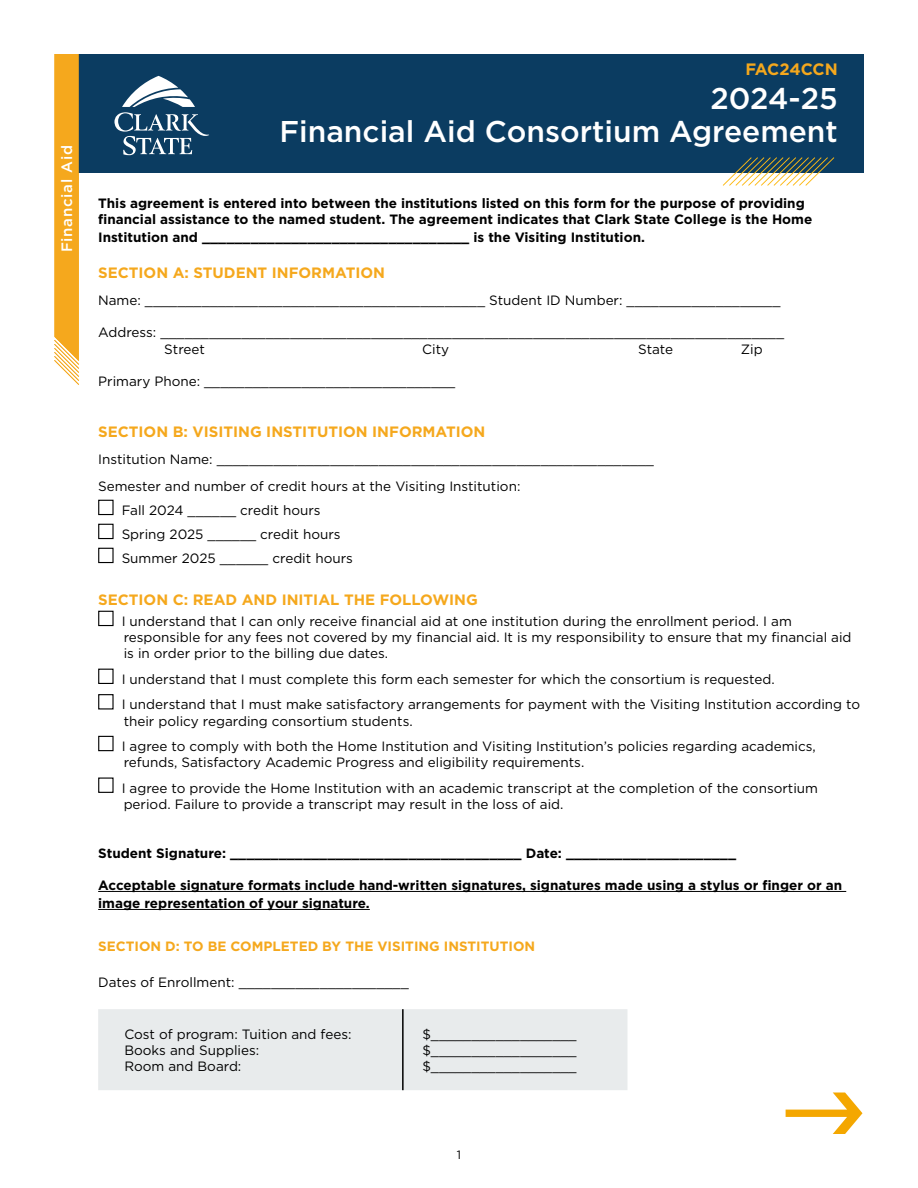
<style>
.page{position:relative;width:918px;height:1188px;background:#fff}
.page>*{position:absolute;margin:0;border:0;box-sizing:border-box;transform-origin:0 0}
.t1{font:500 30px/33px "Gotham";color:#fff;text-align:right}
.t2{font:700 16.5px "Gotham";letter-spacing:-.015em;color:#f5a81d}
.t3{font:700 15px "Gotham";color:#f5a81d}
.t4{font:500 15px "Gotham";letter-spacing:.05em;color:#fff}
.t5{font:13.5px/16.2px "Gotham";color:#000}
.t6{font:700 13.5px/16.2px "Gotham";color:#000}
.t7{font:700 13.5px "Gotham";color:#f5a81d}
.t8{font:12px "Gotham";color:#000}
</style>
<div class="page">
<div style="left:74px;top:54px;width:790px;height:118px;background:#0b3c61"></div>
<svg style="left:723px;top:157px;width:111px;height:29px"></svg>
<hr style="left:98px;top:891px;width:748px;height:1px;background:#000">
<hr style="left:98px;top:909px;width:272px;height:1px;background:#000">
<div style="left:98px;top:500px;width:16px;height:15px;border:1px solid #000"></div>
<div style="left:98px;top:524px;width:16px;height:15px;border:1px solid #000"></div>
<div style="left:98px;top:548px;width:16px;height:15px;border:1px solid #000"></div>
<div style="left:98px;top:611px;width:16px;height:15px;border:1px solid #000"></div>
<div style="left:98px;top:669px;width:16px;height:15px;border:1px solid #000"></div>
<div style="left:98px;top:694px;width:16px;height:16px;border:1px solid #000"></div>
<div style="left:98px;top:736px;width:16px;height:15px;border:1px solid #000"></div>
<div style="left:98px;top:778px;width:16px;height:15px;border:1px solid #000"></div>
<div style="left:98px;top:1009px;width:529px;height:81px;background:#e8ebec"></div>
<hr style="left:402px;top:1009px;width:2px;height:81px;background:#000">
<svg style="left:54px;top:54px;width:25px;height:331px;background:#f5ae2f"></svg>
<svg style="left:114px;top:76px;width:95px;height:79px"></svg>
<svg style="left:786px;top:1093px;width:76px;height:41px"></svg>
<p class="t4" style="left:57px;top:252px;width:109px;rotate:-90deg">Financial Aid</p>
<p class="t2" style="left:745px;top:58px;width:94px">FAC24CCN</p>
<h1 class="t1" style="left:280px;top:82px;width:560px">2024-25<br>Financial Aid Consortium Agreement</h1>
<p class="t6" style="left:98px;top:195px;width:716px">This agreement is entered into between the institutions listed on this form for the purpose of providing financial assistance to the named student. The agreement indicates that Clark State College is the Home</p>
<p class="t6" style="left:98px;top:229px;width:548px">Institution and _________________________________ is the Visiting Institution.</p>
<p class="t3" style="left:98px;top:263px;width:288px">SECTION A: STUDENT INFORMATION</p>
<p class="t5" style="left:98px;top:292px;width:684px">Name: __________________________________________ Student ID Number: ___________________</p>
<p class="t5" style="left:164px;top:324px;width:621px;text-indent:-66px">Address: _____________________________________________________________________________<br>Street</p>
<p class="t5" style="left:422px;top:341px;width:28px">City</p>
<p class="t5" style="left:638px;top:341px;width:37px">State</p>
<p class="t5" style="left:741px;top:341px;width:23px">Zip</p>
<p class="t5" style="left:98px;top:373px;width:359px">Primary Phone: _______________________________</p>
<p class="t3" style="left:98px;top:422px;width:389px">SECTION B: VISITING INSTITUTION INFORMATION</p>
<p class="t5" style="left:98px;top:446px;width:557px;line-height:27px">Institution Name: ______________________________________________________<br>Semester and number of credit hours at the Visiting Institution:</p>
<p class="t5" style="left:122px;top:498px;width:233px;line-height:24px">Fall 2024 ______ credit hours<br>Spring 2025 ______ credit hours<br>Summer 2025 ______ credit hours</p>
<p class="t3" style="left:98px;top:590px;width:381px">SECTION C: READ AND INITIAL THE FOLLOWING</p>
<p class="t5" style="left:122px;top:613px;width:731px">I understand that I can only receive financial aid at one institution during the enrollment period. I am responsible for any fees not covered by my financial aid. It is my responsibility to ensure that my financial aid is in order prior to the billing due dates.</p>
<p class="t5" style="left:122px;top:666px;width:740px;line-height:25.5px">I understand that I must complete this form each semester for which the consortium is requested.<br>I understand that I must make satisfactory arrangements for payment with the Visiting Institution according to</p>
<p class="t5" style="left:122px;top:708px;width:696px;line-height:25.5px">their policy regarding consortium students.<br>I agree to comply with both the Home Institution and Visiting Institution’s policies regarding academics,</p>
<p class="t5" style="left:122px;top:750px;width:698px;line-height:25.5px">refunds, Satisfactory Academic Progress and eligibility requirements.<br>I agree to provide the Home Institution with an academic transcript at the completion of the consortium</p>
<p class="t5" style="left:124px;top:796px;width:441px">period. Failure to provide a transcript may result in the loss of aid.</p>
<p class="t6" style="left:98px;top:845px;width:639px">Student Signature: ____________________________________ Date: _____________________</p>
<p class="t6" style="left:98px;top:876px;width:746px;line-height:18px">Acceptable signature formats include hand-written signatures, signatures made using a stylus or finger or an image representation of your signature.</p>
<p class="t7" style="left:98px;top:938px;width:439px">SECTION D: TO BE COMPLETED BY THE VISITING INSTITUTION</p>
<p class="t5" style="left:98px;top:974px;width:312px">Dates of Enrollment: _____________________</p>
<p class="t5" style="left:124px;top:1026px;width:229px">Cost of program: Tuition and fees:<br>Books and Supplies:<br>Room and Board:</p>
<p class="t5" style="left:422px;top:1026px;width:156px;text-align:justify">$__________________ $__________________ $__________________</p>
<p class="t8" style="left:457px;top:1147px;width:6px">1</p>
</div>
